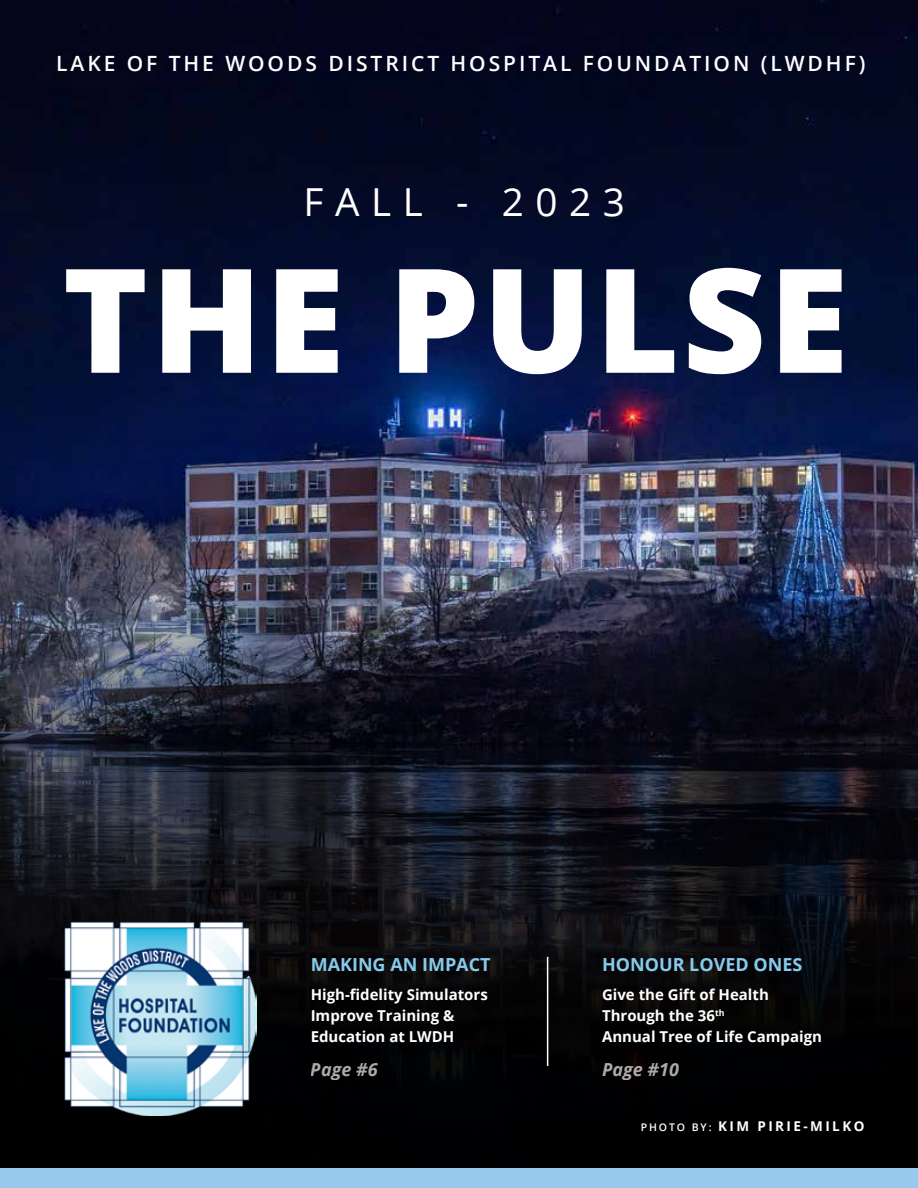
<style>
.page{position:relative;width:918px;height:1188px;background:#fff}
.page>*{position:absolute;margin:0;border:0;box-sizing:border-box;transform-origin:0 0}
.t1{font:800 144.9px "Open Sans";letter-spacing:.02em;color:#fff}
.t2{font:38.7px "Open Sans";letter-spacing:.3em;color:#fff}
.t3{font:600 21px "Open Sans";letter-spacing:.14em;color:#fff}
.t4{font:700 18px "Open Sans";color:#85cbee}
.t5{font:italic 700 18px "Open Sans";color:#fff}
.t6{font:700 15px/21px "Open Sans";color:#fff}
.t7{font:700 13.5px "Open Sans";letter-spacing:.18em;color:#fff}
.s1{font-weight:600;font-size:10.5px}
</style>
<div class="page">
<img style="left:0;top:0;width:918px;height:438px">
<img style="left:0;top:438px;width:918px;height:730px">
<img style="left:56px;top:914px;width:200px;height:201px">
<div style="left:0;top:1168px;width:918px;height:20px;background:#97c9ee"></div>
<hr style="left:547px;top:957px;width:1px;height:109px;background:#fff">
<h3 class="t3" style="left:56px;top:49px;width:811px">LAKE OF THE WOODS DISTRICT HOSPITAL FOUNDATION (LWDHF)</h3>
<h2 class="t2" style="left:304px;top:175px;width:323px">FALL - 2023</h2>
<h1 class="t1" style="left:63px;top:210px;width:787px">THE PULSE</h1>
<p class="t4" style="left:311px;top:951px;width:181px">MAKING AN IMPACT</p>
<p class="t4" style="left:602px;top:951px;width:202px">HONOUR LOVED ONES</p>
<p class="t6" style="left:311px;top:983px;width:179px">High-fidelity Simulators<br>Improve Training &amp;<br>Education at LWDH</p>
<p class="t6" style="left:602px;top:983px;width:221px">Give the Gift of Health<br>Through the 36<sup>th<br></sup>Annual Tree of Life Campaign</p>
<p class="t5" style="left:311px;top:1056px;width:69px">Page #6</p>
<p class="t5" style="left:602px;top:1056px;width:79px">Page #10</p>
<p class="t7" style="left:641px;top:1116px;width:225px"><span class="s1">PHOTO BY:</span> KIM PIRIE-MILKO</p>
</div>
